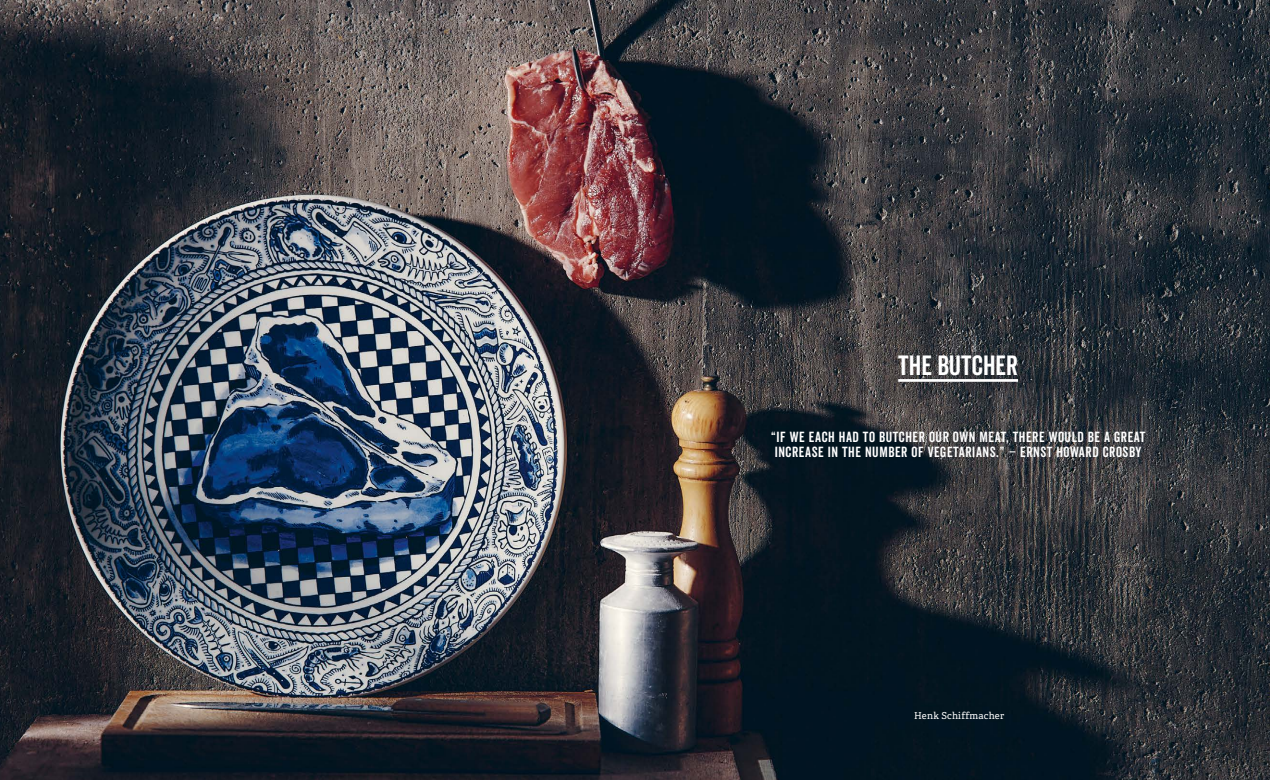
<style>
.page{position:relative;width:1270px;height:780px;background:#fff}
.page>*{position:absolute;margin:0;border:0;box-sizing:border-box;transform-origin:0 0}
.t1{font:27px "Veneer Clean";color:#fff}
.t2{font:14.2px/15px "Veneer Clean";letter-spacing:.04em;color:#fff}
.t3{font:9.6px "Adelle";letter-spacing:.02em;color:#fff}
</style>
<div class="page">
<img style="left:0;top:0;width:1270px;height:780px">
<hr style="left:898px;top:379px;width:120px;height:3px;background:#fff">
<h1 class="t1" style="left:898px;top:349px;width:121px">THE BUTCHER</h1>
<p class="t2" style="left:771px;top:429px;width:376px">“IF WE EACH HAD TO BUTCHER OUR OWN MEAT, THERE WOULD BE A GREAT<br>INCREASE IN THE NUMBER OF VEGETARIANS.” – ERNST HOWARD CROSBY</p>
<p class="t3" style="left:914px;top:709px;width:92px">Henk Schiffmacher</p>
</div>
